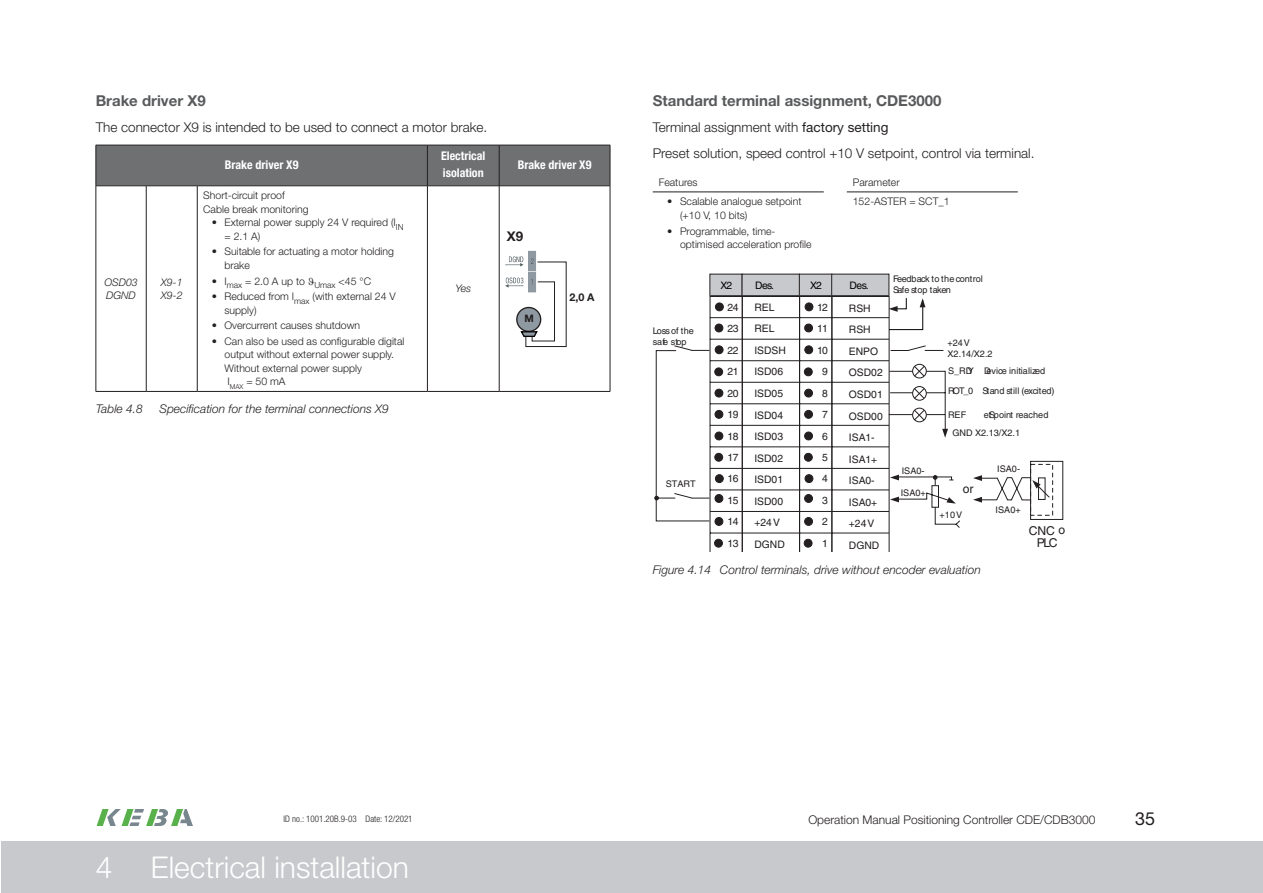
<style>
.page{position:relative;width:1263px;height:893px;background:#fff}
.page>*{position:absolute;margin:0;border:0;box-sizing:border-box;transform-origin:0 0}
.t1{font:300 30px "Helvetica Neue LT Std";color:#fff}
.t2{font:18px "Helvetica Neue LT Std";color:#231f20}
.t3{font:700 15px "Helvetica Neue LT Std";color:#595a5c}
.t4{font:300 13.5px/25.8px "Helvetica Neue LT Std";color:#231f20}
.t5{font:700 13.35px "Helvetica Neue LT Std";color:#231f20}
.t6{font:12.15px/12.1px "Helvetica";letter-spacing:-.005em;color:#231f20;text-align:center}
.t7{font:italic 300 12px "Helvetica Neue LT Std";color:#231f20}
.t8{font:300 12px "Helvetica Neue LT Std";color:#231f20}
.t9{font:700 condensed 12px/17.2px "Helvetica Neue LT Std";color:#fff}
.t10{font:700 10.65px "Helvetica Neue LT Std";color:#231f20}
.t11{font:300 10.5px/13.5px "Helvetica Neue LT Std";color:#231f20}
.t12{font:italic 300 10.5px/13.5px "Helvetica Neue LT Std";color:#231f20}
.t13{font:10.35px/21.5px "Helvetica";color:#231f20}
.t14{font:10.35px "Helvetica";letter-spacing:-.055em;color:#020203}
.t15{font:700 10.35px "Helvetica Neue LT Std";color:#231f20}
.t16{font:9.15px/10.9px "Helvetica";color:#231f20}
.t17{font:300 condensed 9px "Helvetica Neue LT Std";color:#231f20}
.s1{font-weight:400}
</style>
<div class="page">
<div style="left:97px;top:146px;width:513px;height:40px;background:#6e7072"></div>
<svg style="left:97px;top:187px;width:513px;height:204px"></svg>
<hr style="left:96px;top:145px;width:50px;height:1px;background:#231f20">
<hr style="left:96px;top:145px;width:1px;height:41px;background:#231f20">
<hr style="left:146px;top:145px;width:51px;height:1px;background:#231f20">
<hr style="left:197px;top:145px;width:230px;height:1px;background:#231f20">
<hr style="left:427px;top:145px;width:72px;height:1px;background:#231f20">
<hr style="left:427px;top:145px;width:1px;height:41px;background:#231f20">
<hr style="left:499px;top:145px;width:111px;height:1px;background:#231f20">
<hr style="left:499px;top:145px;width:1px;height:41px;background:#231f20">
<hr style="left:610px;top:145px;width:1px;height:41px;background:#231f20">
<hr style="left:96px;top:186px;width:50px;height:1px;background:#231f20">
<hr style="left:96px;top:186px;width:1px;height:205px;background:#231f20">
<hr style="left:146px;top:186px;width:51px;height:1px;background:#231f20">
<hr style="left:146px;top:186px;width:1px;height:205px;background:#231f20">
<hr style="left:197px;top:186px;width:230px;height:1px;background:#231f20">
<hr style="left:197px;top:186px;width:1px;height:205px;background:#231f20">
<hr style="left:427px;top:186px;width:72px;height:1px;background:#231f20">
<hr style="left:427px;top:186px;width:1px;height:205px;background:#231f20">
<hr style="left:499px;top:186px;width:111px;height:1px;background:#231f20">
<hr style="left:499px;top:186px;width:1px;height:205px;background:#231f20">
<hr style="left:610px;top:186px;width:1px;height:205px;background:#231f20">
<hr style="left:96px;top:391px;width:50px;height:1px;background:#231f20">
<hr style="left:146px;top:391px;width:51px;height:1px;background:#231f20">
<hr style="left:197px;top:391px;width:230px;height:1px;background:#231f20">
<hr style="left:427px;top:391px;width:72px;height:1px;background:#231f20">
<hr style="left:499px;top:391px;width:111px;height:1px;background:#231f20">
<div style="left:528px;top:251px;width:8px;height:20px;background:#8f99a1"></div>
<svg style="left:505px;top:256px;width:62px;height:91px"></svg>
<hr style="left:653px;top:192px;width:171px;height:1px;background:#231f20">
<hr style="left:847px;top:192px;width:171px;height:1px;background:#231f20">
<svg style="left:709px;top:274px;width:181px;height:21px;background:#bebfc2"></svg>
<div style="left:1030px;top:461px;width:33px;height:59px;background:#fff;border:1px solid #231f20"></div>
<svg style="left:973px;top:475px;width:77px;height:28px"></svg>
<div style="left:1030px;top:464px;width:23px;height:51px;border:1px dashed #231f20"></div>
<svg style="left:654px;top:295px;width:306px;height:256px"></svg>
<svg style="left:97px;top:809px;width:96px;height:17px"></svg>
<div style="left:1px;top:841px;width:1262px;height:52px;background:#c8c9cc"></div>
<svg style="left:308px;top:277px;width:6px;height:8px"></svg>
<h3 class="t3" style="left:96px;top:92px;width:112px">Brake driver X9</h3>
<p class="t4" style="left:96px;top:114px;width:393px">The connector X9 is intended to be used to connect a motor brake.</p>
<p class="t9" style="left:225px;top:156px;width:75px">Brake driver X9</p>
<p class="t9" style="left:441px;top:147px;width:46px">Electrical isolation</p>
<p class="t9" style="left:518px;top:156px;width:75px">Brake driver X9</p>
<p class="t12" style="left:104px;top:275px;width:35px">OSD03<br>DGND</p>
<p class="t12" style="left:161px;top:275px;width:23px">X9-1<br>X9-2</p>
<p class="t11" style="left:203px;top:189px;width:107px">Short-circuit proof<br>Cable break monitoring</p>
<p class="t11" style="left:224px;top:216px;width:181px;text-indent:-13px">• External power supply 24 V required (I<sub>IN </sub>= 2.1 A)</p>
<p class="t11" style="left:224px;top:245px;width:171px;text-indent:-13px">• Suitable for actuating a motor holding brake</p>
<p class="t11" style="left:212px;top:274px;width:161px">• I<sub>max</sub> = 2.0 A up to <sub>Umax</sub> &lt;45 °C</p>
<p class="t11" style="left:225px;top:289px;width:173px;text-indent:-13px">• Reduced from I<sub>max</sub> (with external 24 V supply)</p>
<p class="t11" style="left:212px;top:319px;width:150px">• Overcurrent causes shutdown</p>
<p class="t11" style="left:225px;top:334px;width:181px;text-indent:-13px">• Can also be used as configurable digital output without external power supply.<br>Without external power supply<br>I<sub>MAX</sub> = 50 mA</p>
<p class="t7" style="left:96px;top:402px;width:49px">Table 4.8</p>
<p class="t7" style="left:159px;top:402px;width:231px">Specification for the terminal connections X9</p>
<p class="t12" style="left:455px;top:282px;width:17px">Yes</p>
<p class="t5" style="left:507px;top:228px;width:18px">X9</p>
<p class="t15" style="left:524px;top:312px;width:11px">M</p>
<p class="t10" style="left:569px;top:290px;width:27px">2,0 A</p>
<h3 class="t3" style="left:653px;top:92px;width:290px">Standard terminal assignment, CDE3000</h3>
<p class="t4" style="left:653px;top:114px;width:383px">Terminal assignment with <span class="s1">factory setting<br></span>Preset solution, speed control +10 V setpoint, control via terminal.</p>
<p class="t11" style="left:659px;top:175px;width:40px">Features</p>
<p class="t11" style="left:853px;top:175px;width:48px">Parameter</p>
<p class="t11" style="left:680px;top:195px;width:123px;text-indent:-13px">• Scalable analogue setpoint (+10 V, 10 bits)</p>
<p class="t11" style="left:680px;top:224px;width:133px;text-indent:-13px">• Programmable, time&shy;optimised acceleration profile</p>
<p class="t11" style="left:853px;top:195px;width:98px">152-ASTER = SCT_1</p>
<p class="t16" style="left:653px;top:326px;width:43px">Loss of the safe stop</p>
<p class="t16" style="left:666px;top:478px;width:31px">START</p>
<p class="t7" style="left:653px;top:563px;width:60px">Figure 4.14</p>
<p class="t14" style="left:720px;top:279px;width:13px">X2</p>
<p class="t14" style="left:755px;top:279px;width:20px">Des.</p>
<p class="t14" style="left:810px;top:279px;width:13px">X2</p>
<p class="t14" style="left:850px;top:279px;width:20px">Des.</p>
<p class="t13" style="left:754px;top:296px;width:33px">REL<br>REL<br>ISDSH<br>ISD06<br>ISD05<br>ISD04<br>ISD03<br>ISD02<br>ISD01<br>ISD00 +24 V<br>DGND</p>
<p class="t13" style="left:849px;top:297px;width:35px">RSH<br>RSH<br>ENPO<br>OSD02<br>OSD01<br>OSD00<br>ISA1-<br>ISA1+<br>ISA0-<br>ISA0+ +24 V<br>DGND</p>
<p class="t13" style="left:727px;top:297px;width:13px;text-align:justify">24<br>23<br>22<br>21<br>20<br>19<br>18<br>17<br>16<br>15<br>14<br>13</p>
<p class="t13" style="left:817px;top:297px;width:13px;text-align:center">12<br>11<br>10<br>9<br>8<br>7<br>6<br>5<br>4<br>3<br>2<br>1</p>
<p class="t16" style="left:893px;top:273px;width:91px">Feedback to the control<br>Safe stop taken</p>
<p class="t16" style="left:902px;top:465px;width:24px">ISA0-</p>
<p class="t16" style="left:947px;top:338px;width:47px">+24 V<br>X2.14/X2.2</p>
<p class="t16" style="left:948px;top:361px;width:108px;line-height:19.8px">S_RDY Device initialized<br>ROT_0 Stand still (excited)</p>
<p class="t16" style="left:948px;top:409px;width:20px">REF</p>
<p class="t16" style="left:984px;top:409px;width:66px">et point reached</p>
<p class="t16" style="left:952px;top:405px;width:69px;line-height:18.3px;text-indent:37px">S<br>GND X2.13/X2.1</p>
<p class="t16" style="left:997px;top:463px;width:24px">ISA0-</p>
<p class="t16" style="left:901px;top:488px;width:27px">ISA0+</p>
<p class="t6" style="left:963px;top:483px;width:12px">or</p>
<p class="t16" style="left:940px;top:509px;width:24px">+10 V</p>
<p class="t16" style="left:996px;top:504px;width:27px">ISA0+</p>
<p class="t6" style="left:1029px;top:524px;width:38px">CNC o<br>PLC</p>
<p class="t7" style="left:720px;top:563px;width:262px">Control terminals, drive without encoder evaluation</p>
<p class="t17" style="left:284px;top:814px;width:131px">ID no.: 1001.20B.9-03 Date: 12/2021</p>
<h1 class="t1" style="left:96px;top:849px;width:18px">4</h1>
<h1 class="t1" style="left:151px;top:849px;width:259px">Electrical installation</h1>
<h1 class="t1" style="left:96px;top:849px;width:259px">Electrical installation</h1>
<p class="t8" style="left:808px;top:812px;width:289px">Operation Manual Positioning Controller CDE/CDB3000</p>
<h2 class="t2" style="left:1135px;top:808px;width:22px">35</h2>
</div>
